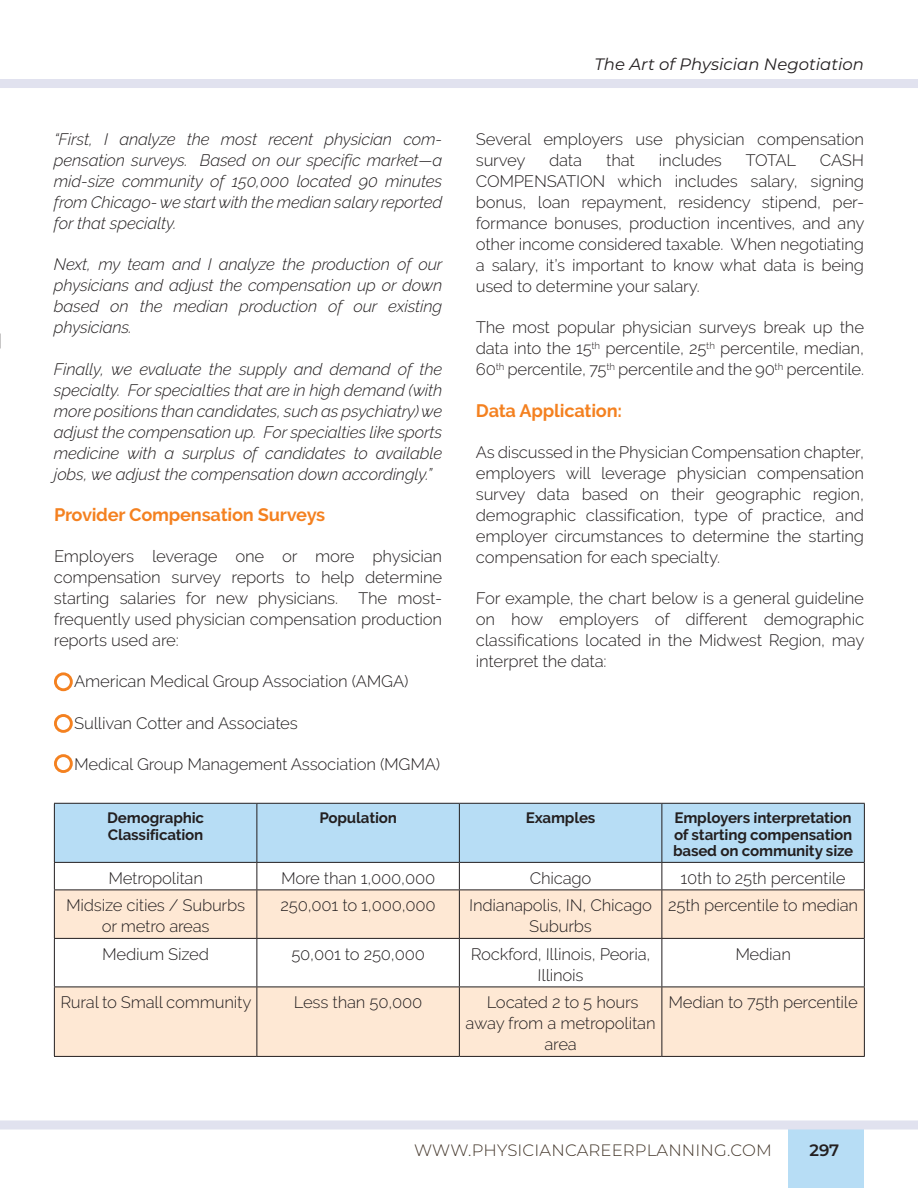
<style>
.page{position:relative;width:918px;height:1188px;background:#fff}
.page>*{position:absolute;margin:0;border:0;box-sizing:border-box;transform-origin:0 0}
.t1{font:700 18px "Raleway";color:#f48120}
.t2{font:300 16.5px/21px "Raleway";letter-spacing:-.005em;color:#231f20;text-align:justify}
.t3{font:italic 300 16.5px/21px "Raleway";letter-spacing:-.005em;color:#231f20;text-align:justify}
.t4{font:300 16.5px "Montserrat";letter-spacing:.01em;color:#43362a}
.t5{font:italic 16.5px "Montserrat";color:#231f20}
.t6{font:600 16.5px "Montserrat";color:#231f20}
.t7{font:700 15px/16.5px "Raleway";letter-spacing:-.005em;color:#231f20}
</style>
<div class="page">
<div style="left:0;top:79px;width:918px;height:9px;background:#e1e2ef"></div>
<div style="left:54px;top:672px;width:19px;height:19px;border:3px solid #f48120;border-radius:50%"></div>
<div style="left:54px;top:714px;width:19px;height:19px;border:3px solid #f48120;border-radius:50%"></div>
<div style="left:54px;top:754px;width:19px;height:19px;border:3px solid #f48120;border-radius:50%"></div>
<div style="left:55px;top:804px;width:809px;height:58px;background:#b7ddf5"></div>
<svg style="left:55px;top:891px;width:809px;height:165px;fill:#fee8d4"></svg>
<hr style="left:54px;top:803px;width:203px;height:1px;background:#231f20">
<hr style="left:54px;top:804px;width:1px;height:58px;background:#231f20">
<hr style="left:257px;top:803px;width:202px;height:1px;background:#231f20">
<hr style="left:256px;top:804px;width:1px;height:58px;background:#231f20">
<hr style="left:459px;top:803px;width:203px;height:1px;background:#231f20">
<hr style="left:459px;top:804px;width:1px;height:58px;background:#231f20">
<hr style="left:662px;top:803px;width:203px;height:1px;background:#231f20">
<hr style="left:662px;top:804px;width:1px;height:58px;background:#231f20">
<hr style="left:864px;top:804px;width:1px;height:58px;background:#231f20">
<hr style="left:54px;top:862px;width:203px;height:1px;background:#231f20">
<hr style="left:257px;top:862px;width:202px;height:1px;background:#231f20">
<hr style="left:459px;top:862px;width:203px;height:1px;background:#231f20">
<hr style="left:662px;top:862px;width:203px;height:1px;background:#231f20">
<svg style="left:54px;top:863px;width:1px;height:27px"></svg>
<svg style="left:256px;top:863px;width:1px;height:27px"></svg>
<svg style="left:459px;top:863px;width:1px;height:27px"></svg>
<svg style="left:662px;top:863px;width:1px;height:27px"></svg>
<svg style="left:864px;top:863px;width:1px;height:27px"></svg>
<hr style="left:54px;top:890px;width:203px;height:1px;background:#231f20">
<hr style="left:54px;top:890px;width:1px;height:48px;background:#231f20">
<hr style="left:257px;top:890px;width:202px;height:1px;background:#231f20">
<hr style="left:256px;top:890px;width:1px;height:48px;background:#231f20">
<hr style="left:459px;top:890px;width:203px;height:1px;background:#231f20">
<hr style="left:459px;top:890px;width:1px;height:48px;background:#231f20">
<hr style="left:662px;top:890px;width:203px;height:1px;background:#231f20">
<hr style="left:662px;top:890px;width:1px;height:48px;background:#231f20">
<hr style="left:864px;top:890px;width:1px;height:48px;background:#231f20">
<hr style="left:54px;top:938px;width:203px;height:1px;background:#231f20">
<hr style="left:54px;top:939px;width:1px;height:48px;background:#231f20">
<hr style="left:257px;top:938px;width:202px;height:1px;background:#231f20">
<hr style="left:256px;top:939px;width:1px;height:48px;background:#231f20">
<hr style="left:459px;top:938px;width:203px;height:1px;background:#231f20">
<hr style="left:459px;top:939px;width:1px;height:48px;background:#231f20">
<hr style="left:662px;top:938px;width:203px;height:1px;background:#231f20">
<hr style="left:662px;top:939px;width:1px;height:48px;background:#231f20">
<hr style="left:864px;top:939px;width:1px;height:48px;background:#231f20">
<hr style="left:54px;top:987px;width:203px;height:1px;background:#231f20">
<hr style="left:54px;top:987px;width:1px;height:69px;background:#231f20">
<hr style="left:257px;top:987px;width:202px;height:1px;background:#231f20">
<hr style="left:256px;top:987px;width:1px;height:69px;background:#231f20">
<hr style="left:459px;top:987px;width:203px;height:1px;background:#231f20">
<hr style="left:459px;top:987px;width:1px;height:69px;background:#231f20">
<hr style="left:662px;top:987px;width:203px;height:1px;background:#231f20">
<hr style="left:662px;top:987px;width:1px;height:69px;background:#231f20">
<hr style="left:864px;top:987px;width:1px;height:69px;background:#231f20">
<hr style="left:54px;top:1056px;width:203px;height:1px;background:#231f20">
<hr style="left:257px;top:1056px;width:202px;height:1px;background:#231f20">
<hr style="left:459px;top:1056px;width:203px;height:1px;background:#231f20">
<hr style="left:662px;top:1056px;width:203px;height:1px;background:#231f20">
<div style="left:788px;top:1125px;width:76px;height:63px;background:#b7ddf5"></div>
<div style="left:0;top:1121px;width:918px;height:9px;background:#e1e2ef"></div>
<p class="t3" style="left:54px;top:129px;width:390px">“First, I analyze the most recent physician com&shy;pensation surveys. Based on our specific market—a mid-size community of 150,000 located 90 minutes from Chicago- we start with the median salary reported for that specialty.</p>
<p class="t3" style="left:54px;top:254px;width:390px">Next, my team and I analyze the production of our physicians and adjust the compensation up or down based on the median production of our existing physicians.</p>
<p class="t3" style="left:54px;top:358px;width:390px">Finally, we evaluate the supply and demand of the specialty. For specialties that are in high demand (with more positions than candidates, such as psychiatry) we adjust the compensation up. For specialties like sports medicine with a surplus of candidates to available jobs, we adjust the compensation down accordingly.”</p>
<p class="t1" style="left:54px;top:504px;width:273px">Provider Compensation Surveys</p>
<p class="t2" style="left:54px;top:546px;width:390px">Employers leverage one or more physician compensation survey reports to help determine starting salaries for new physicians. The most&shy;frequently used physician compensation production reports used are:</p>
<p class="t2" style="left:74px;top:671px;width:336px">American Medical Group Association (AMGA)</p>
<p class="t2" style="left:74px;top:712px;width:225px">Sullivan Cotter and Associates</p>
<p class="t2" style="left:74px;top:753px;width:368px">Medical Group Management Association (MGMA)</p>
<p class="t5" style="left:594px;top:53px;width:271px">The Art of Physician Negotiation</p>
<p class="t2" style="left:476px;top:129px;width:390px">Several employers use physician compensation survey</p>
<p class="t2" style="left:549px;top:150px;width:35px">data</p>
<p class="t2" style="left:606px;top:150px;width:30px">that</p>
<p class="t2" style="left:659px;top:150px;width:65px">includes</p>
<p class="t2" style="left:746px;top:150px;width:52px">TOTAL</p>
<p class="t2" style="left:476px;top:150px;width:390px;text-indent:344px">CASH COMPENSATION which includes salary, signing bonus, loan repayment, residency stipend, per&shy;formance bonuses, production incentives, and any other income considered taxable. When negotiating a salary, it’s important to know what data is being used to determine your salary.</p>
<p class="t2" style="left:476px;top:317px;width:390px">The most popular physician surveys break up the data into the 15<sup>th</sup> percentile, 25<sup>th</sup> percentile, median, 60<sup>th</sup> percentile, 75<sup>th</sup> percentile and the 90<sup>th</sup> percentile.</p>
<p class="t1" style="left:476px;top:400px;width:148px">Data Application:</p>
<p class="t2" style="left:476px;top:441px;width:390px">As discussed in the Physician Compensation chapter, employers will leverage physician compensation survey data based on their geographic region, demographic classification, type of practice, and employer circumstances to determine the starting compensation for each specialty.</p>
<p class="t2" style="left:476px;top:588px;width:390px">For example, the chart below is a general guideline on how employers of different demographic classifications located in the Midwest Region, may interpret the data:</p>
<p class="t7" style="left:107px;top:810px;width:99px">Demographic<br>Classification</p>
<p class="t7" style="left:319px;top:810px;width:79px">Population</p>
<p class="t7" style="left:526px;top:810px;width:71px">Examples</p>
<p class="t7" style="left:673px;top:810px;width:182px;text-align:justify">Employers interpretation of starting compensation based on community size</p>
<p class="t2" style="left:108px;top:868px;width:96px">Metropolitan</p>
<p class="t2" style="left:281px;top:868px;width:156px">More than 1,000,000</p>
<p class="t2" style="left:530px;top:868px;width:63px">Chicago</p>
<p class="t2" style="left:681px;top:868px;width:167px">10th to 25th percentile</p>
<p class="t2" style="left:66px;top:895px;width:181px;text-align:center">Midsize cities / Suburbs or metro areas</p>
<p class="t2" style="left:281px;top:895px;width:157px">250,001 to 1,000,000</p>
<p class="t2" style="left:469px;top:895px;width:185px;text-align:center">Indianapolis, IN, Chicago<br>Suburbs</p>
<p class="t2" style="left:668px;top:895px;width:192px">25th percentile to median</p>
<p class="t2" style="left:102px;top:944px;width:109px">Medium Sized</p>
<p class="t2" style="left:291px;top:944px;width:135px">50,001 to 250,000</p>
<p class="t2" style="left:471px;top:944px;width:182px;text-align:center">Rockford, Illinois, Peoria,<br>Illinois</p>
<p class="t2" style="left:735px;top:944px;width:57px">Median</p>
<p class="t2" style="left:60px;top:992px;width:193px">Rural to Small community</p>
<p class="t2" style="left:294px;top:992px;width:130px">Less than 50,000</p>
<p class="t2" style="left:466px;top:992px;width:192px;text-align:center">Located 2 to 5 hours away from a metropolitan area</p>
<p class="t2" style="left:668px;top:992px;width:191px">Median to 75th percentile</p>
<p class="t4" style="left:414px;top:1139px;width:359px">WWW.PHYSICIANCAREERPLANNING.COM</p>
<p class="t6" style="left:809px;top:1138px;width:31px">297</p>
</div>
